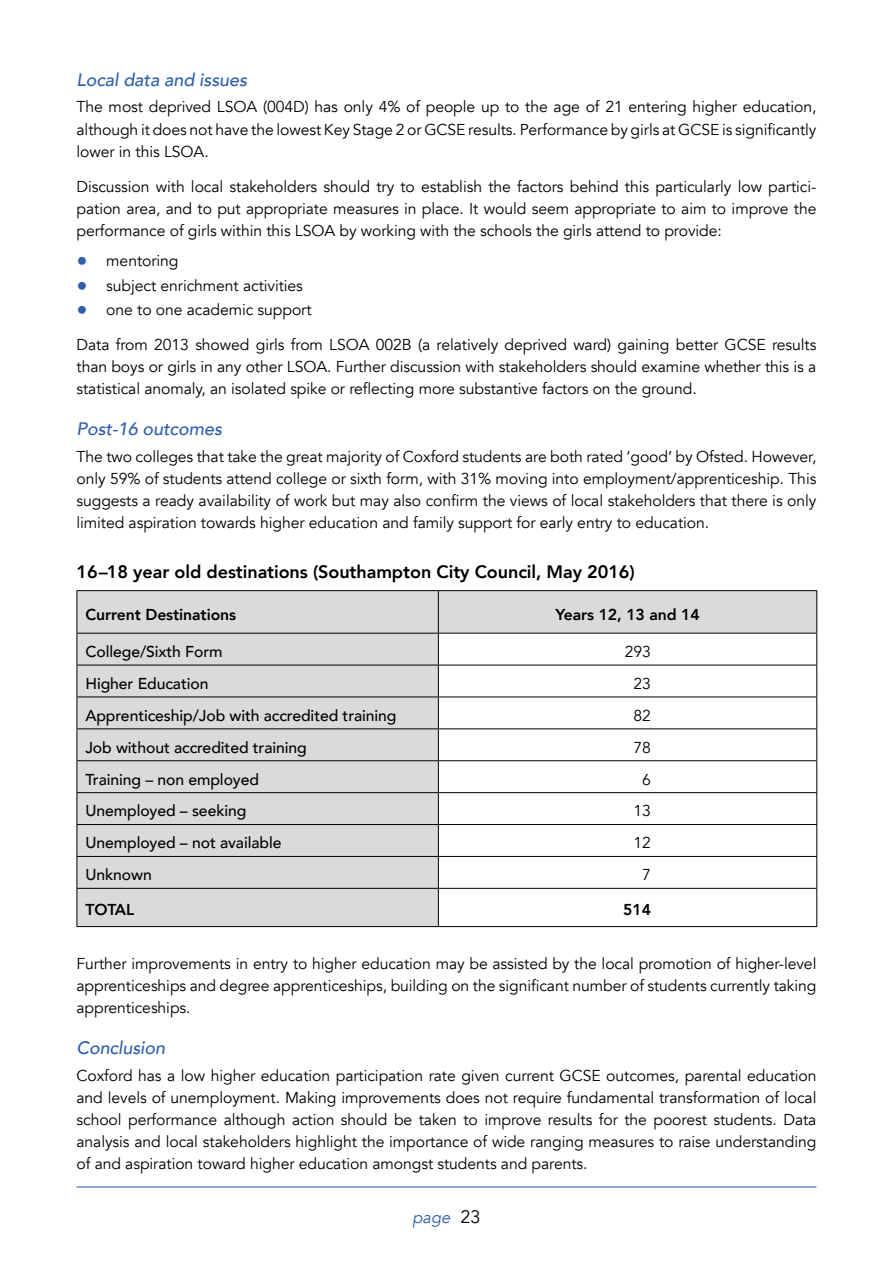
<style>
.page{position:relative;width:893px;height:1263px;background:#fff}
.page>*{position:absolute;margin:0;border:0;box-sizing:border-box;transform-origin:0 0}
.t1{font:800 18px "Avenir";letter-spacing:-.005em;color:#000}
.t2{font:italic 500 18px "Avenir";letter-spacing:-.005em;color:#2e5faa}
.t3{font:italic 16.5px "Avenir";color:#2e5faa}
.t4{font:15.75px/22.2px "Avenir";letter-spacing:-.005em;color:#000;text-align:justify}
.t5{font:500 15.75px "Avenir";letter-spacing:-.005em;color:#000}
.t6{font:800 15.75px "Avenir";letter-spacing:-.005em;color:#000}
.s1{font-family:"Verdana";font-weight:700;color:#2e5faa}
.s2{font-style:normal;font-size:18px;color:#000}
</style>
<div class="page">
<div style="left:78px;top:591px;width:738px;height:335px;background:#dadada"></div>
<svg style="left:439px;top:634px;width:377px;height:292px"></svg>
<hr style="left:77px;top:590px;width:361px;height:1px;background:#000">
<hr style="left:438px;top:590px;width:379px;height:1px;background:#000">
<hr style="left:77px;top:633px;width:1px;height:32px;background:#000">
<hr style="left:438px;top:633px;width:379px;height:1px;background:#000">
<hr style="left:438px;top:633px;width:1px;height:32px;background:#000">
<hr style="left:816px;top:633px;width:1px;height:32px;background:#000">
<hr style="left:77px;top:665px;width:1px;height:32px;background:#000">
<hr style="left:438px;top:665px;width:379px;height:1px;background:#000">
<hr style="left:438px;top:665px;width:1px;height:32px;background:#000">
<hr style="left:816px;top:665px;width:1px;height:32px;background:#000">
<hr style="left:77px;top:697px;width:1px;height:31px;background:#000">
<hr style="left:438px;top:697px;width:379px;height:1px;background:#000">
<hr style="left:438px;top:697px;width:1px;height:31px;background:#000">
<hr style="left:816px;top:697px;width:1px;height:31px;background:#000">
<hr style="left:77px;top:729px;width:1px;height:31px;background:#000">
<hr style="left:438px;top:728px;width:379px;height:1px;background:#000">
<hr style="left:438px;top:729px;width:1px;height:31px;background:#000">
<hr style="left:816px;top:729px;width:1px;height:31px;background:#000">
<hr style="left:77px;top:761px;width:1px;height:31px;background:#000">
<hr style="left:438px;top:760px;width:379px;height:1px;background:#000">
<hr style="left:438px;top:761px;width:1px;height:31px;background:#000">
<hr style="left:816px;top:761px;width:1px;height:31px;background:#000">
<hr style="left:77px;top:793px;width:1px;height:31px;background:#000">
<hr style="left:438px;top:792px;width:379px;height:1px;background:#000">
<hr style="left:438px;top:793px;width:1px;height:31px;background:#000">
<hr style="left:816px;top:793px;width:1px;height:31px;background:#000">
<hr style="left:77px;top:825px;width:1px;height:31px;background:#000">
<hr style="left:438px;top:824px;width:379px;height:1px;background:#000">
<hr style="left:438px;top:825px;width:1px;height:31px;background:#000">
<hr style="left:816px;top:825px;width:1px;height:31px;background:#000">
<hr style="left:77px;top:857px;width:1px;height:31px;background:#000">
<hr style="left:438px;top:856px;width:379px;height:1px;background:#000">
<hr style="left:438px;top:857px;width:1px;height:31px;background:#000">
<hr style="left:816px;top:857px;width:1px;height:31px;background:#000">
<hr style="left:77px;top:889px;width:1px;height:37px;background:#000">
<hr style="left:438px;top:888px;width:379px;height:1px;background:#000">
<hr style="left:438px;top:889px;width:1px;height:37px;background:#000">
<hr style="left:816px;top:889px;width:1px;height:37px;background:#000">
<hr style="left:77px;top:926px;width:361px;height:1px;background:#000">
<hr style="left:438px;top:926px;width:379px;height:1px;background:#000">
<hr style="left:77px;top:591px;width:1px;height:42px;background:#000">
<hr style="left:438px;top:591px;width:1px;height:42px;background:#000">
<hr style="left:816px;top:591px;width:1px;height:42px;background:#000">
<hr style="left:77px;top:633px;width:361px;height:1px;background:#000">
<hr style="left:77px;top:665px;width:361px;height:1px;background:#000">
<hr style="left:77px;top:697px;width:361px;height:1px;background:#000">
<hr style="left:77px;top:728px;width:361px;height:1px;background:#000">
<hr style="left:77px;top:760px;width:361px;height:1px;background:#000">
<hr style="left:77px;top:792px;width:361px;height:1px;background:#000">
<hr style="left:77px;top:824px;width:361px;height:1px;background:#000">
<hr style="left:77px;top:856px;width:361px;height:1px;background:#000">
<hr style="left:77px;top:888px;width:361px;height:1px;background:#000">
<hr style="left:77px;top:1186px;width:739px;height:1px;background:#2e5faa">
<p class="t2" style="left:77px;top:69px;width:172px">Local data and issues</p>
<p class="t4" style="left:77px;top:96px;width:741px">The most deprived LSOA (004D) has only 4% of people up to the age of 21 entering higher education, although it does not have the lowest Key Stage 2 or GCSE results. Performance by girls at GCSE is significantly lower in this LSOA.</p>
<p class="t4" style="left:77px;top:175px;width:741px">Discussion with local stakeholders should try to establish the factors behind this particularly low partici&shy;pation area, and to put appropriate measures in place. It would seem appropriate to aim to improve the performance of girls within this LSOA by working with the schools the girls attend to provide:</p>
<p class="t4" style="left:77px;top:250px;width:104px"><span class="s1">•</span> mentoring</p>
<p class="t4" style="left:77px;top:274px;width:228px"><span class="s1">•</span> subject enrichment activities</p>
<p class="t4" style="left:77px;top:299px;width:237px"><span class="s1">•</span> one to one academic support</p>
<p class="t4" style="left:77px;top:334px;width:741px">Data from 2013 showed girls from LSOA 002B (a relatively deprived ward) gaining better GCSE results than boys or girls in any other LSOA. Further discussion with stakeholders should examine whether this is a statistical anomaly, an isolated spike or reflecting more substantive factors on the ground.</p>
<p class="t2" style="left:77px;top:418px;width:147px">Post-16 outcomes</p>
<p class="t4" style="left:77px;top:445px;width:741px">The two colleges that take the great majority of Coxford students are both rated ‘good’ by Ofsted. However, only 59% of students attend college or sixth form, with 31% moving into employment/apprenticeship. This suggests a ready availability of work but may also confirm the views of local stakeholders that there is only limited aspiration towards higher education and family support for early entry to education.</p>
<p class="t1" style="left:77px;top:558px;width:560px">16–18 year old destinations (Southampton City Council, May 2016)</p>
<p class="t6" style="left:85px;top:602px;width:152px">Current Destinations</p>
<p class="t6" style="left:555px;top:602px;width:146px">Years 12, 13 and 14</p>
<p class="t5" style="left:85px;top:638px;width:139px">College/Sixth Form</p>
<p class="t4" style="left:625px;top:641px;width:28px">293</p>
<p class="t5" style="left:85px;top:670px;width:125px">Higher Education</p>
<p class="t4" style="left:633px;top:673px;width:19px">23</p>
<p class="t5" style="left:85px;top:702px;width:313px">Apprenticeship/Job with accredited training</p>
<p class="t4" style="left:633px;top:704px;width:19px">82</p>
<p class="t5" style="left:85px;top:733px;width:223px">Job without accredited training</p>
<p class="t4" style="left:633px;top:736px;width:19px">78</p>
<p class="t5" style="left:85px;top:765px;width:175px">Training – non employed</p>
<p class="t4" style="left:642px;top:768px;width:10px">6</p>
<p class="t5" style="left:85px;top:797px;width:163px">Unemployed – seeking</p>
<p class="t4" style="left:633px;top:800px;width:19px">13</p>
<p class="t5" style="left:85px;top:829px;width:198px">Unemployed – not available</p>
<p class="t4" style="left:633px;top:832px;width:19px">12</p>
<p class="t5" style="left:85px;top:861px;width:68px">Unknown</p>
<p class="t4" style="left:642px;top:864px;width:10px">7</p>
<p class="t6" style="left:85px;top:898px;width:50px">TOTAL</p>
<p class="t6" style="left:623px;top:898px;width:29px">514</p>
<p class="t4" style="left:77px;top:952px;width:741px">Further improvements in entry to higher education may be assisted by the local promotion of higher-level apprenticeships and degree apprenticeships, building on the significant number of students currently taking apprenticeships.</p>
<p class="t2" style="left:77px;top:1037px;width:90px">Conclusion</p>
<p class="t4" style="left:77px;top:1064px;width:741px">Coxford has a low higher education participation rate given current GCSE outcomes, parental education and levels of unemployment. Making improvements does not require fundamental transformation of local school performance although action should be taken to improve results for the poorest students. Data analysis and local stakeholders highlight the importance of wide ranging measures to raise understanding of and aspiration toward higher education amongst students and parents.</p>
<p class="t3" style="left:412px;top:1207px;width:69px">page <span class="s2">23</span></p>
</div>
